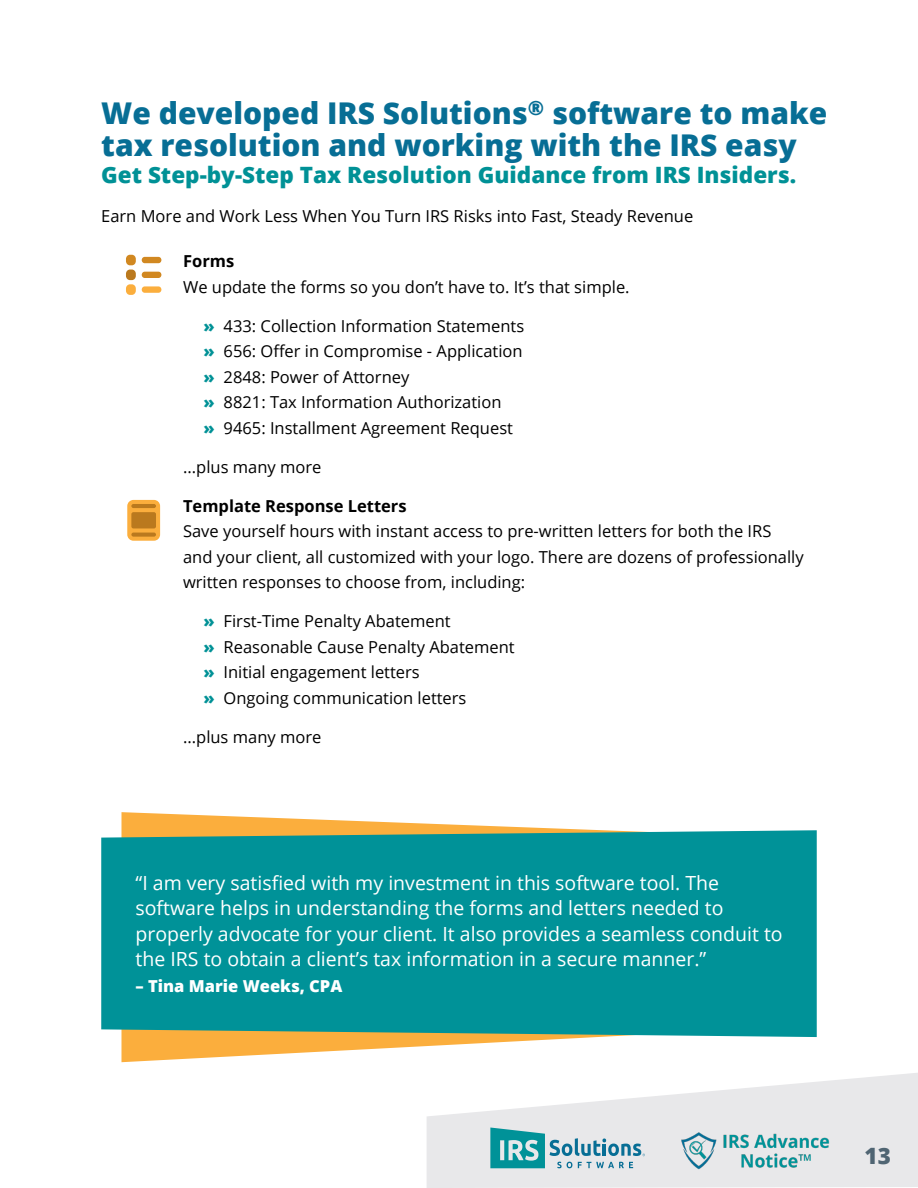
<style>
.page{position:relative;width:918px;height:1188px;background:#fff}
.page>*{position:absolute;margin:0;border:0;box-sizing:border-box;transform-origin:0 0}
.t1{font:800 30px/31.5px "Open Sans";color:#076e95}
.t2{font:800 22.5px "Open Sans";color:#009196}
.t3{font:800 22.5px "Open Sans";color:#506573}
.t4{font:19.5px/25.5px "Open Sans";color:#fff}
.t5{font:16.5px/25.5px "Open Sans";color:#000}
.t6{font:700 16.5px "Open Sans";color:#000}
.t7{font:800 16.5px "Open Sans";color:#fff}
.s1{font-weight:800;color:#009196}
</style>
<div class="page">
<svg style="left:427px;top:1073px;width:491px;height:115px;fill:#e8e8ea"></svg>
<svg style="left:490px;top:1128px;width:155px;height:40px;background:#8ec1c9"></svg>
<img style="left:677px;top:1131px;width:159px;height:41px">
<svg style="left:122px;top:812px;width:475px;height:250px"></svg>
<div style="left:101px;top:830px;width:716px;height:207px;background:#009298"></div>
<div style="left:142px;top:257px;width:19px;height:6px;background:#d18821;border-radius:3px"></div>
<div style="left:142px;top:272px;width:19px;height:6px;background:#d18821;border-radius:3px"></div>
<div style="left:142px;top:286px;width:19px;height:7px;background:#fbae3d;border-radius:3px"></div>
<div style="left:126px;top:270px;width:10px;height:10px;background:#ba791e;border-radius:4px"></div>
<div style="left:126px;top:255px;width:10px;height:10px;background:#d18821;border-radius:4px"></div>
<div style="left:126px;top:284px;width:10px;height:11px;background:#fbae3d;border-radius:4px"></div>
<div style="left:127px;top:500px;width:33px;height:41px;background:#fbae3d;border-radius:6px"></div>
<hr style="left:131px;top:504px;width:25px;height:4px;background:#ba791e;border-radius:2px">
<svg style="left:131px;top:533px;width:25px;height:4px"></svg>
<div style="left:131px;top:512px;width:25px;height:16px;background:#ba791e;border-radius:2px"></div>
<h1 class="t1" style="left:101px;top:96px;width:728px">We developed IRS Solutions<sup>®</sup> software to make tax resolution and working with the IRS easy</h1>
<h2 class="t2" style="left:101px;top:157px;width:697px">Get Step-by-Step Tax Resolution Guidance from IRS Insiders.</h2>
<p class="t5" style="left:101px;top:203px;width:594px">Earn More and Work Less When You Turn IRS Risks into Fast, Steady Revenue</p>
<p class="t6" style="left:183px;top:250px;width:53px">Forms</p>
<p class="t5" style="left:183px;top:274px;width:448px">We update the forms so you don’t have to. It’s that simple.</p>
<p class="t5" style="left:203px;top:313px;width:322px"><span class="s1">»</span> 433: Collection Information Statements <span class="s1">»</span> 656: Offer in Compromise - Application <span class="s1">»</span> 2848: Power of Attorney<br><span class="s1">»</span> 8821: Tax Information Authorization<br><span class="s1">»</span> 9465: Installment Agreement Request</p>
<p class="t5" style="left:183px;top:454px;width:140px">...plus many more</p>
<p class="t6" style="left:183px;top:494px;width:225px">Template Response Letters</p>
<p class="t5" style="left:183px;top:518px;width:622px">Save yourself hours with instant access to pre-written letters for both the IRS and your client, all customized with your logo. There are dozens of professionally written responses to choose from, including:</p>
<p class="t5" style="left:203px;top:608px;width:313px"><span class="s1">»</span> First-Time Penalty Abatement<br><span class="s1">»</span> Reasonable Cause Penalty Abatement <span class="s1">»</span> Initial engagement letters<br><span class="s1">»</span> Ongoing communication letters</p>
<p class="t5" style="left:183px;top:724px;width:140px">...plus many more</p>
<p class="t4" style="left:136px;top:869px;width:649px">“I am very satisfied with my investment in this software tool. The software helps in understanding the forms and letters needed to properly advocate for your client. It also provides a seamless conduit to the IRS to obtain a client’s tax information in a secure manner.”</p>
<p class="t7" style="left:136px;top:973px;width:208px">– Tina Marie Weeks, CPA</p>
<h2 class="t3" style="left:865px;top:1139px;width:28px">13</h2>
</div>
